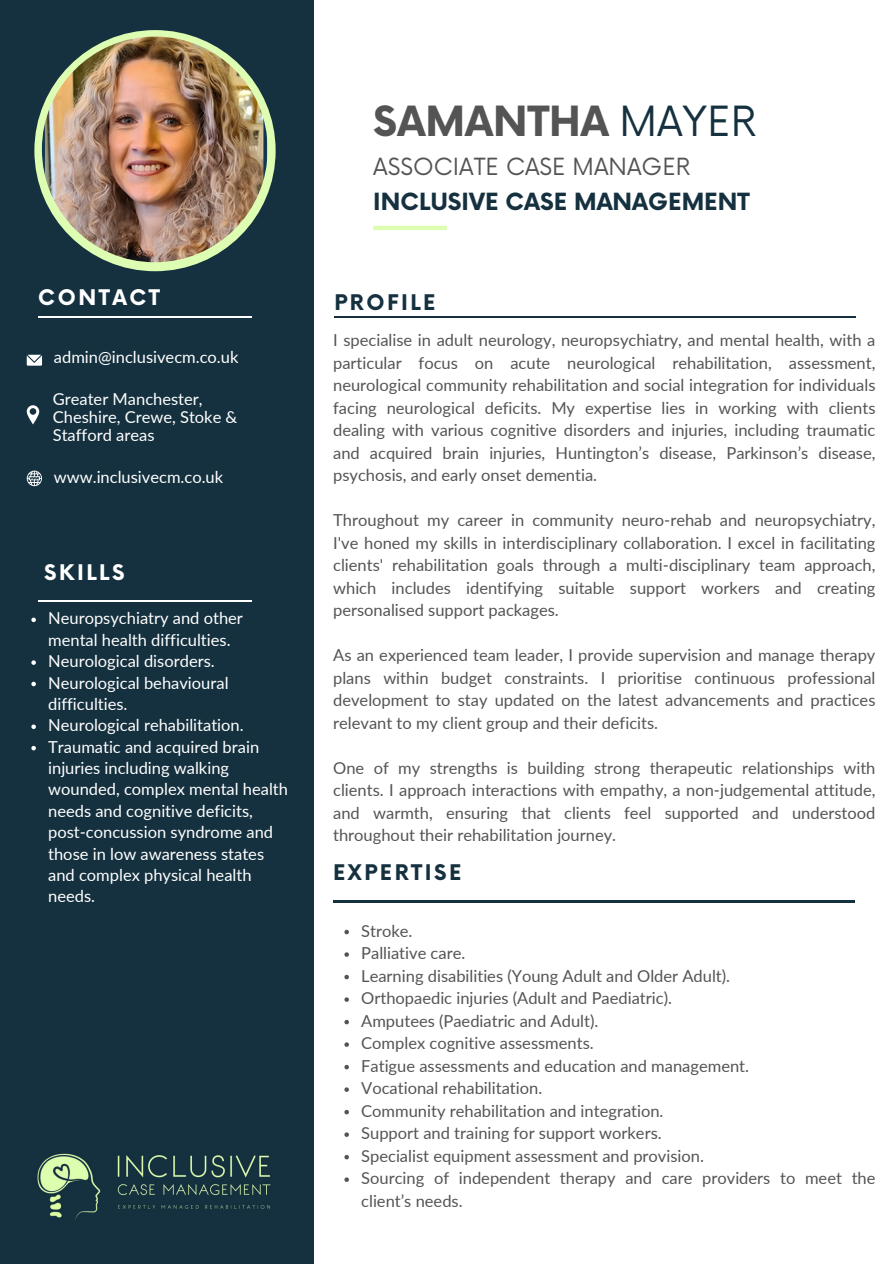
<style>
.page{position:relative;width:894px;height:1264px;background:#fff}
.page>*{position:absolute;margin:0;border:0;box-sizing:border-box;transform-origin:0 0}
.t1{font:700 40.5px "Now";color:#545454}
.t2{font:700 23.1px "Now";color:#15313f}
.t3{font:23.1px "Now";color:#545454}
.t4{font:700 21px "Now";letter-spacing:.12em;color:#15313f}
.t5{font:700 21px "Now";letter-spacing:.12em;color:#fff}
.t6{font:16.5px/22.5px "Lato";color:#545454;text-align:justify}
.t7{font:16.5px/21.3px "Lato";color:#fff}
.s1{font-weight:400;color:#15313f}
</style>
<div class="page">
<div style="left:0;top:0;width:314px;height:1263px;background:#15313f"></div>
<hr style="left:373px;top:226px;width:73px;height:4px;background:#ddfdb3">
<div style="left:34px;top:30px;width:241px;height:241px;background:#ddfdb3;border-radius:50%"></div>
<img style="left:42px;top:37px;width:225px;height:225px;border-radius:50%">
<svg style="left:27px;top:355px;width:15px;height:10px"></svg>
<svg style="left:27px;top:405px;width:12px;height:19px"></svg>
<hr style="left:38px;top:316px;width:214px;height:1px;background:#fff">
<svg style="left:27px;top:470px;width:15px;height:16px"></svg>
<hr style="left:38px;top:600px;width:214px;height:1px;background:#fff">
<hr style="left:334px;top:317px;width:521px;height:1px;background:#15313f">
<img style="left:37px;top:1153px;width:234px;height:67px">
<hr style="left:333px;top:900px;width:521px;height:2px;background:#15313f">
<svg style="left:31px;top:617px;width:5px;height:5px"></svg>
<svg style="left:31px;top:660px;width:5px;height:5px"></svg>
<svg style="left:31px;top:681px;width:5px;height:5px"></svg>
<svg style="left:31px;top:724px;width:5px;height:5px"></svg>
<svg style="left:31px;top:746px;width:5px;height:4px"></svg>
<svg style="left:344px;top:929px;width:5px;height:5px"></svg>
<svg style="left:344px;top:952px;width:5px;height:4px"></svg>
<svg style="left:344px;top:974px;width:5px;height:5px"></svg>
<svg style="left:344px;top:997px;width:5px;height:4px"></svg>
<svg style="left:344px;top:1019px;width:5px;height:5px"></svg>
<svg style="left:344px;top:1042px;width:5px;height:4px"></svg>
<svg style="left:344px;top:1064px;width:5px;height:5px"></svg>
<svg style="left:344px;top:1087px;width:5px;height:4px"></svg>
<svg style="left:344px;top:1109px;width:5px;height:5px"></svg>
<svg style="left:344px;top:1132px;width:5px;height:4px"></svg>
<svg style="left:344px;top:1155px;width:5px;height:4px"></svg>
<svg style="left:344px;top:1177px;width:5px;height:4px"></svg>
<p class="t5" style="left:38px;top:286px;width:123px">CONTACT</p>
<p class="t7" style="left:54px;top:346px;width:186px">admin@inclusivecm.co.uk</p>
<p class="t7" style="left:53px;top:390px;width:186px;line-height:18px">Greater Manchester,<br>Cheshire, Crewe, Stoke &amp;<br>Stafford areas</p>
<h3 class="t7" style="left:54px;top:466px;width:171px">www.inclusivecm.co.uk</h3>
<p class="t5" style="left:44px;top:561px;width:82px">SKILLS</p>
<p class="t7" style="left:48px;top:607px;width:196px">Neuropsychiatry and other mental health difficulties.</p>
<p class="t7" style="left:48px;top:650px;width:168px">Neurological disorders.</p>
<p class="t7" style="left:48px;top:671px;width:182px">Neurological behavioural difficulties.</p>
<p class="t7" style="left:48px;top:714px;width:197px">Neurological rehabilitation.</p>
<p class="t7" style="left:48px;top:735px;width:241px">Traumatic and acquired brain injuries including walking wounded, complex mental health needs and cognitive deficits, post-concussion syndrome and those in low awareness states and complex physical health needs.</p>
<p class="t1" style="left:373px;top:100px;width:384px">SAMANTHA <span class="s1">MAYER</span></p>
<p class="t3" style="left:373px;top:154px;width:318px">ASSOCIATE CASE MANAGER</p>
<p class="t2" style="left:373px;top:189px;width:377px">INCLUSIVE CASE MANAGEMENT</p>
<h1 class="t4" style="left:334px;top:291px;width:102px">PROFILE</h1>
<h2 class="t6" style="left:333px;top:328px;width:543px">I specialise in adult neurology, neuropsychiatry, and mental health, with a particular focus on acute neurological rehabilitation, assessment, neurological community rehabilitation and social integration for individuals facing neurological deficits. My expertise lies in working with clients dealing with various cognitive disorders and injuries, including traumatic and acquired brain injuries, Huntington’s disease, Parkinson’s disease, psychosis, and early onset dementia.</h2>
<h4 class="t6" style="left:333px;top:508px;width:543px">Throughout my career in community neuro-rehab and neuropsychiatry, I've honed my skills in interdisciplinary collaboration. I excel in facilitating clients' rehabilitation goals through a multi-disciplinary team approach, which includes identifying suitable support workers and creating personalised support packages.</h4>
<h3 class="t6" style="left:333px;top:643px;width:543px">As an experienced team leader, I provide supervision and manage therapy plans within budget constraints. I prioritise continuous professional development to stay updated on the latest advancements and practices relevant to my client group and their deficits.</h3>
<h3 class="t6" style="left:333px;top:756px;width:543px">One of my strengths is building strong therapeutic relationships with clients. I approach interactions with empathy, a non-judgemental attitude, and warmth, ensuring that clients feel supported and understood throughout their rehabilitation journey.</h3>
<p class="t4" style="left:333px;top:861px;width:130px">EXPERTISE</p>
<p class="t6" style="left:361px;top:918px;width:53px">Stroke.</p>
<p class="t6" style="left:361px;top:941px;width:105px">Palliative care.</p>
<p class="t6" style="left:361px;top:963px;width:370px">Learning disabilities (Young Adult and Older Adult).</p>
<h3 class="t6" style="left:361px;top:986px;width:312px">Orthopaedic injuries (Adult and Paediatric).</h3>
<p class="t6" style="left:361px;top:1008px;width:238px">Amputees (Paediatric and Adult).</p>
<p class="t6" style="left:361px;top:1031px;width:234px">Complex cognitive assessments.</p>
<p class="t6" style="left:361px;top:1053px;width:389px">Fatigue assessments and education and management.</p>
<p class="t6" style="left:361px;top:1076px;width:182px">Vocational rehabilitation.</p>
<p class="t6" style="left:361px;top:1098px;width:304px">Community rehabilitation and integration.</p>
<p class="t6" style="left:361px;top:1121px;width:302px">Support and training for support workers.</p>
<p class="t6" style="left:361px;top:1143px;width:344px">Specialist equipment assessment and provision.</p>
<p class="t6" style="left:361px;top:1166px;width:515px">Sourcing of independent therapy and care providers to meet the client’s needs.</p>
</div>
